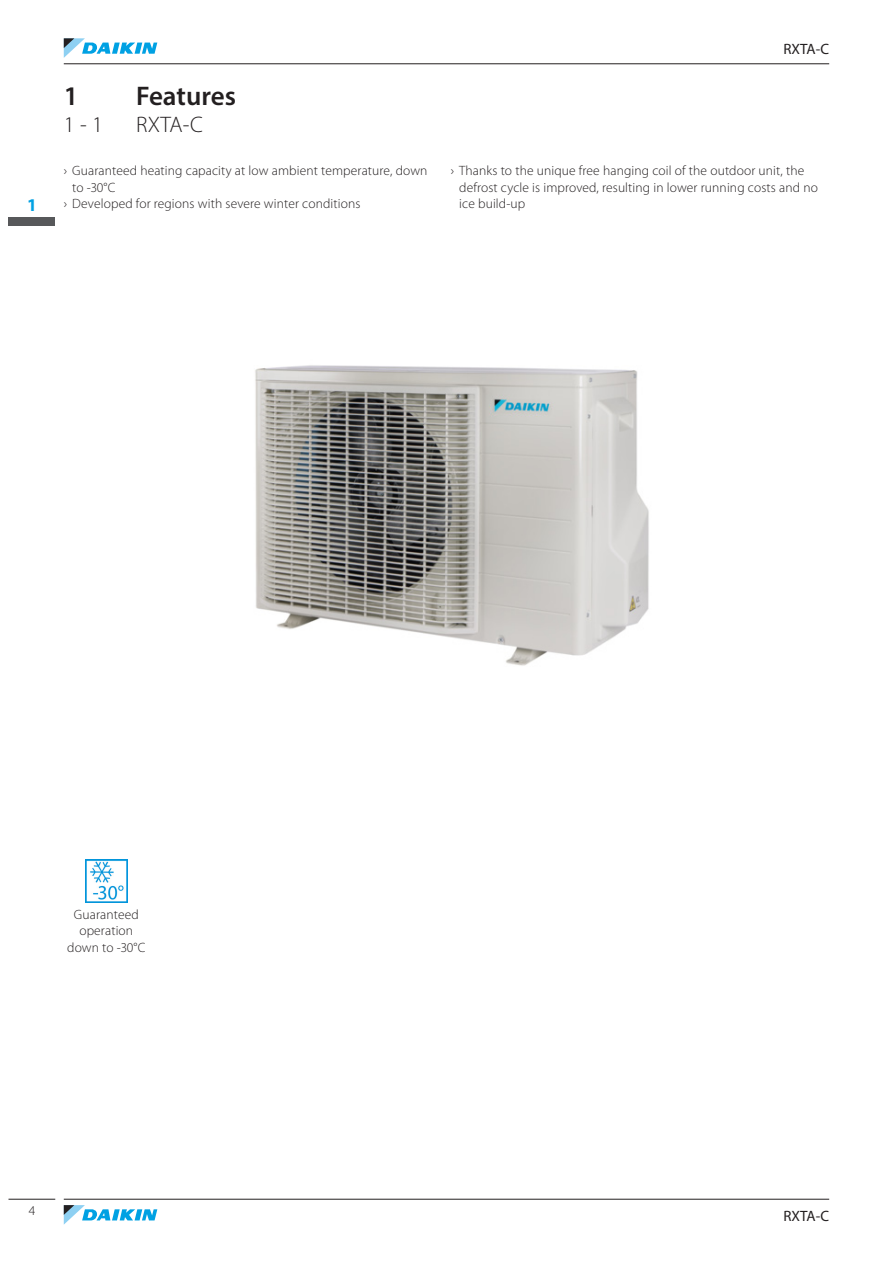
<style>
.page{position:relative;width:893px;height:1263px;background:#fff}
.page>*{position:absolute;margin:0;border:0;box-sizing:border-box;transform-origin:0 0}
.RH_Chapter_Title{font:600 27px "Myriad Pro";color:#231f20}
.RH_Sub_Chapter_Title{font:300 22.5px "Myriad Pro";color:#231f20}
.RH_Chapter_Tab{font:700 18px "Myriad Pro";color:#00a1e3}
.Topline{font:15px "Myriad Pro";letter-spacing:.005em;color:#231f20}
.paging{font:300 13.5px/16.5px "Myriad Pro";letter-spacing:.01em;color:#231f20}
</style>
<div class="page">
<img style="left:255px;top:365px;width:394px;height:301px">
<div style="left:9px;top:217px;width:46px;height:8px;background:#57585a"></div>
<hr style="left:9px;top:1199px;width:46px;height:1px;background:#231f20">
<hr style="left:64px;top:63px;width:765px;height:1px;background:#231f20">
<hr style="left:64px;top:1199px;width:765px;height:1px;background:#231f20">
<svg style="left:64px;top:38px;width:93px;height:20px"></svg>
<svg style="left:64px;top:1205px;width:93px;height:19px"></svg>
<img style="left:85px;top:860px;width:43px;height:42px">
<p class="RH_Chapter_Tab" style="left:28px;top:193px;width:8px">1</p>
<p class="RH_Chapter_Title" style="left:64px;top:79px;width:16px">1</p>
<p class="RH_Chapter_Title" style="left:136px;top:79px;width:101px">Features</p>
<p class="RH_Sub_Chapter_Title" style="left:64px;top:111px;width:41px">1 - 1</p>
<p class="RH_Sub_Chapter_Title" style="left:136px;top:111px;width:68px">RXTA-C</p>
<p class="paging" style="left:72px;top:162px;width:357px;text-indent:-9px">› Guaranteed heating capacity at low ambient temperature, down to -30°C</p>
<p class="paging" style="left:64px;top:195px;width:298px">› Developed for regions with severe winter conditions</p>
<p class="Topline" style="left:783px;top:39px;width:47px">RXTA-C</p>
<p class="paging" style="left:459px;top:162px;width:360px;text-indent:-9px">› Thanks to the unique free hanging coil of the outdoor unit, the defrost cycle is improved, resulting in lower running costs and no ice build-up</p>
<p class="paging" style="left:67px;top:906px;width:80px;text-align:center">Guaranteed operation down to -30°C</p>
<p class="paging" style="left:29px;top:1202px;width:8px">4</p>
<p class="Topline" style="left:783px;top:1206px;width:47px">RXTA-C</p>
</div>
